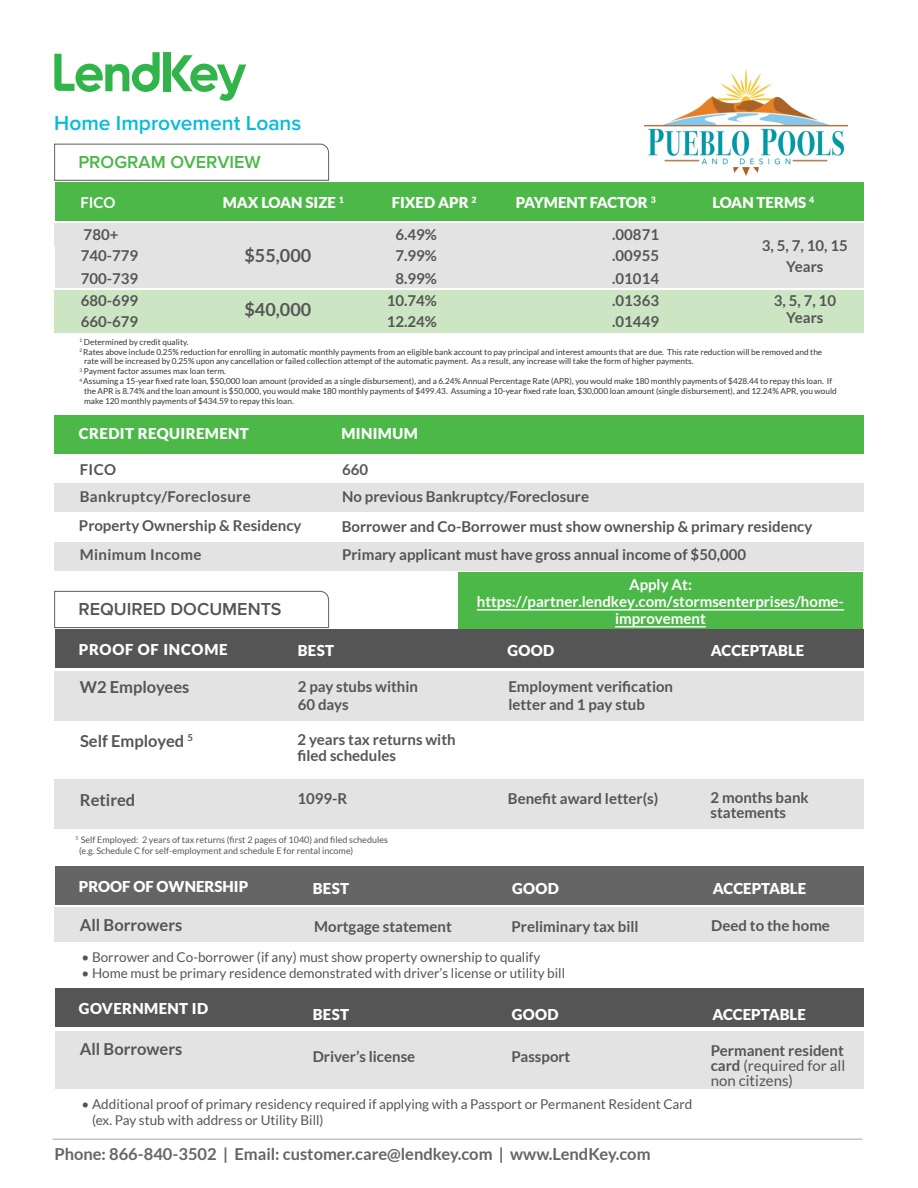
<style>
.page{position:relative;width:918px;height:1188px;background:#fff}
.page>*{position:absolute;margin:0;border:0;box-sizing:border-box;transform-origin:0 0}
.t1{font:600 21px "Proxima Nova";color:#07bbda}
.t2{font:600 18px "Proxima Nova";color:#555}
.t3{font:600 18px "Proxima Nova";color:#4cb848}
.t4{font:700 18px "Lato";color:#555}
.t5{font:700 16.5px "Lato";color:#656565}
.t6{font:700 16.5px "Lato";color:#555}
.t7{font:700 15px "Lato";color:#555}
.t8{font:900 15px "Lato";color:#fff}
.t9{font:700 15px/17px "Lato";color:#fff;text-align:center}
.Pa0{font:700 15px "Lato";color:#545454}
.t10{font:900 15px "Lato";letter-spacing:.025em;color:#fff}
.t11{font:700 15px "Lato";letter-spacing:.025em;color:#555}
.t12{font:15px "Lato";color:#555}
.t13{font:900 15px "Lato";letter-spacing:.05em;color:#fff}
.t14{font:13.5px "Lato";color:#555}
.t15{font:9px "Lato";color:#555}
.t16{font:8.25px/9.9px "Lato";color:#353535}
.s1{font-weight:700}
</style>
<div class="page">
<div style="left:55px;top:671px;width:809px;height:50px;background:#e3e3e3"></div>
<div style="left:55px;top:779px;width:809px;height:50px;background:#e3e3e3"></div>
<div style="left:54px;top:542px;width:809px;height:28px;background:#e3e3e3"></div>
<div style="left:55px;top:245px;width:808px;height:42px;background:#e3e3e3"></div>
<div style="left:55px;top:224px;width:809px;height:23px;background:#e3e3e3"></div>
<div style="left:163px;top:52px;width:7px;height:39px;background:#31b44a"></div>
<svg style="left:171px;top:55px;width:75px;height:46px"></svg>
<svg style="left:54px;top:52px;width:106px;height:40px"></svg>
<div style="left:55px;top:182px;width:809px;height:38px;background:#4cb848"></div>
<div style="left:55px;top:290px;width:809px;height:42px;background:#cce5c3"></div>
<div style="left:54px;top:483px;width:809px;height:29px;background:#e3e3e3"></div>
<div style="left:54px;top:415px;width:809px;height:39px;background:#4cb848"></div>
<div style="left:55px;top:629px;width:809px;height:39px;background:#555"></div>
<div style="left:55px;top:908px;width:809px;height:34px;background:#e3e3e3"></div>
<div style="left:55px;top:866px;width:809px;height:38px;background:#656565"></div>
<div style="left:55px;top:1031px;width:809px;height:58px;background:#e3e3e3"></div>
<div style="left:55px;top:988px;width:809px;height:39px;background:#555"></div>
<hr style="left:52px;top:1138px;width:810px;height:2px;background:#c5c5c5">
<svg style="left:54px;top:143px;width:276px;height:38px"></svg>
<div style="left:459px;top:572px;width:404px;height:56px;background:#4cb848"></div>
<svg style="left:54px;top:590px;width:276px;height:38px"></svg>
<img style="left:644px;top:69px;width:203px;height:106px">
<hr style="left:477px;top:609px;width:367px;height:2px;background:#fff">
<hr style="left:615px;top:626px;width:91px;height:1px;background:#fff">
<p class="t1" style="left:54px;top:111px;width:249px">Home Improvement Loans</p>
<p class="t3" style="left:78px;top:152px;width:184px">PROGRAM OVERVIEW</p>
<p class="t9" style="left:80px;top:193px;width:37px">FICO</p>
<p class="t8" style="left:223px;top:193px;width:123px">MAX LOAN SIZE <sup>1</sup></p>
<p class="t8" style="left:392px;top:193px;width:86px">FIXED APR <sup>2</sup></p>
<p class="t8" style="left:516px;top:193px;width:141px">PAYMENT FACTOR <sup>3</sup></p>
<p class="t8" style="left:713px;top:193px;width:103px">LOAN TERMS <sup>4</sup></p>
<p class="t4" style="left:245px;top:245px;width:68px">$55,000</p>
<p class="t7" style="left:84px;top:226px;width:36px">780+</p>
<p class="t7" style="left:81px;top:247px;width:59px">740-779</p>
<p class="t7" style="left:81px;top:270px;width:59px">700-739</p>
<p class="t7" style="left:81px;top:292px;width:59px">680-699</p>
<p class="t7" style="left:81px;top:313px;width:59px">660-679</p>
<p class="t7" style="left:395px;top:226px;width:43px">6.49%</p>
<p class="t7" style="left:395px;top:247px;width:43px">7.99%</p>
<p class="t7" style="left:395px;top:270px;width:43px">8.99%</p>
<p class="t7" style="left:387px;top:292px;width:52px">10.74%</p>
<p class="t7" style="left:387px;top:313px;width:52px">12.24%</p>
<p class="t7" style="left:612px;top:226px;width:48px">.00871</p>
<p class="t7" style="left:612px;top:247px;width:48px">.00955</p>
<p class="t7" style="left:612px;top:270px;width:48px">.01014</p>
<p class="t7" style="left:612px;top:292px;width:48px">.01363</p>
<p class="t7" style="left:612px;top:313px;width:48px">.01449</p>
<p class="t7" style="left:762px;top:237px;width:87px">3, 5, 7, 10, 15</p>
<p class="t7" style="left:786px;top:258px;width:39px">Years</p>
<p class="t4" style="left:245px;top:299px;width:68px">$40,000</p>
<p class="t7" style="left:774px;top:292px;width:64px">3, 5, 7, 10</p>
<p class="t7" style="left:786px;top:309px;width:39px">Years</p>
<p class="t16" style="left:80px;top:337px;width:110px"><sup>1</sup> Determined by credit quality.</p>
<p class="t16" style="left:84px;top:347px;width:740px;text-indent:-5px"><sup>2</sup> Rates above include 0.25% reduction for enrolling in automatic monthly payments from an eligible bank account to pay principal and interest amounts that are due. This rate reduction will be removed and the rate will be increased by 0.25% upon any cancellation or failed collection attempt of the automatic payment. As a result, any increase will take the form of higher payments.</p>
<p class="t16" style="left:80px;top:366px;width:148px"><sup>3</sup> Payment factor assumes max loan term.</p>
<p class="t16" style="left:84px;top:376px;width:754px;text-indent:-5px"><sup>4</sup> Assuming a 15-year fixed rate loan, $50,000 loan amount (provided as a single disbursement), and a 6.24% Annual Percentage Rate (APR), you would make 180 monthly payments of $428.44 to repay this loan. If the APR is 8.74% and the loan amount is $50,000, you would make 180 monthly payments of $499.43. Assuming a 10-year fixed rate loan, $30,000 loan amount (single disbursement), and 12.24% APR, you would make 120 monthly payments of $434.59 to repay this loan.</p>
<p class="t10" style="left:79px;top:425px;width:171px">CREDIT REQUIREMENT</p>
<p class="t10" style="left:341px;top:425px;width:78px">MINIMUM</p>
<p class="t7" style="left:80px;top:461px;width:38px">FICO</p>
<p class="t7" style="left:342px;top:461px;width:28px">660</p>
<p class="t11" style="left:80px;top:488px;width:173px">Bankruptcy/Foreclosure</p>
<p class="t7" style="left:342px;top:488px;width:248px">No previous Bankruptcy/Foreclosure</p>
<p class="t7" style="left:79px;top:517px;width:224px">Property Ownership &amp; Residency</p>
<p class="t7" style="left:342px;top:518px;width:472px">Borrower and Co-Borrower must show ownership &amp; primary residency</p>
<p class="t11" style="left:80px;top:546px;width:123px">Minimum Income</p>
<p class="Pa0" style="left:342px;top:546px;width:406px">Primary applicant must have gross annual income of $50,000</p>
<p class="t2" style="left:78px;top:599px;width:205px">REQUIRED DOCUMENTS</p>
<p class="t9" style="left:477px;top:576px;width:369px">Apply At: https://partner.lendkey.com/stormsenterprises/home&shy;improvement</p>
<p class="t13" style="left:79px;top:641px;width:150px">PROOF OF INCOME</p>
<p class="t6" style="left:80px;top:678px;width:111px">W2 Employees</p>
<p class="t7" style="left:298px;top:678px;width:122px">2 pay stubs within</p>
<p class="t7" style="left:298px;top:696px;width:52px">60 days</p>
<p class="t8" style="left:298px;top:642px;width:38px">BEST</p>
<p class="t8" style="left:507px;top:642px;width:48px">GOOD</p>
<p class="t8" style="left:711px;top:642px;width:95px">ACCEPTABLE</p>
<p class="t7" style="left:508px;top:678px;width:166px">Employment verification</p>
<p class="t7" style="left:508px;top:696px;width:138px">letter and 1 pay stub</p>
<p class="t6" style="left:80px;top:731px;width:114px">Self Employed <sup>5</sup></p>
<p class="t6" style="left:80px;top:790px;width:57px">Retired</p>
<p class="t7" style="left:298px;top:731px;width:160px">2 years tax returns with</p>
<p class="t7" style="left:298px;top:747px;width:100px">filed schedules</p>
<p class="t7" style="left:297px;top:790px;width:52px">1099-R</p>
<p class="t7" style="left:508px;top:790px;width:152px">Benefit award letter(s)</p>
<p class="t7" style="left:711px;top:789px;width:100px">2 months bank</p>
<p class="t7" style="left:711px;top:804px;width:77px">statements</p>
<p class="t15" style="left:76px;top:835px;width:314px"><sup>5</sup> Self Employed: 2 years of tax returns (first 2 pages of 1040) and filed schedules</p>
<p class="t15" style="left:79px;top:846px;width:276px">(e.g. Schedule C for self-employment and schedule E for rental income)</p>
<p class="t8" style="left:79px;top:877px;width:171px">PROOF OF OWNERSHIP</p>
<p class="t6" style="left:80px;top:916px;width:104px">All Borrowers</p>
<p class="t7" style="left:314px;top:918px;width:139px">Mortgage statement</p>
<p class="t7" style="left:512px;top:918px;width:129px">Preliminary tax bill</p>
<p class="t8" style="left:313px;top:879px;width:38px">BEST</p>
<p class="t8" style="left:512px;top:879px;width:48px">GOOD</p>
<p class="t8" style="left:713px;top:879px;width:95px">ACCEPTABLE</p>
<p class="t7" style="left:711px;top:917px;width:120px">Deed to the home</p>
<p class="t14" style="left:82px;top:949px;width:460px">• Borrower and Co-borrower (if any) must show property ownership to qualify</p>
<p class="t14" style="left:82px;top:965px;width:485px">• Home must be primary residence demonstrated with driver’s license or utility bill</p>
<p class="t10" style="left:79px;top:999px;width:131px">GOVERNMENT ID</p>
<p class="t6" style="left:80px;top:1040px;width:104px">All Borrowers</p>
<p class="t8" style="left:313px;top:1005px;width:38px">BEST</p>
<p class="t8" style="left:512px;top:1005px;width:48px">GOOD</p>
<p class="t8" style="left:713px;top:1005px;width:95px">ACCEPTABLE</p>
<p class="t7" style="left:711px;top:1042px;width:135px">Permanent resident</p>
<p class="t12" style="left:711px;top:1057px;width:136px"><span class="s1">card</span> (required for all</p>
<p class="t12" style="left:711px;top:1072px;width:84px">non citizens)</p>
<p class="t14" style="left:82px;top:1097px;width:612px">• Additional proof of primary residency required if applying with a Passport or Permanent Resident Card</p>
<p class="t14" style="left:92px;top:1113px;width:233px">(ex. Pay stub with address or Utility Bill)</p>
<p class="t7" style="left:313px;top:1048px;width:104px">Driver’s license</p>
<p class="t7" style="left:512px;top:1048px;width:60px">Passport</p>
<p class="t5" style="left:54px;top:1145px;width:598px">Phone: 866-840-3502 | Email: customer.care@lendkey.com | www.LendKey.com</p>
</div>
